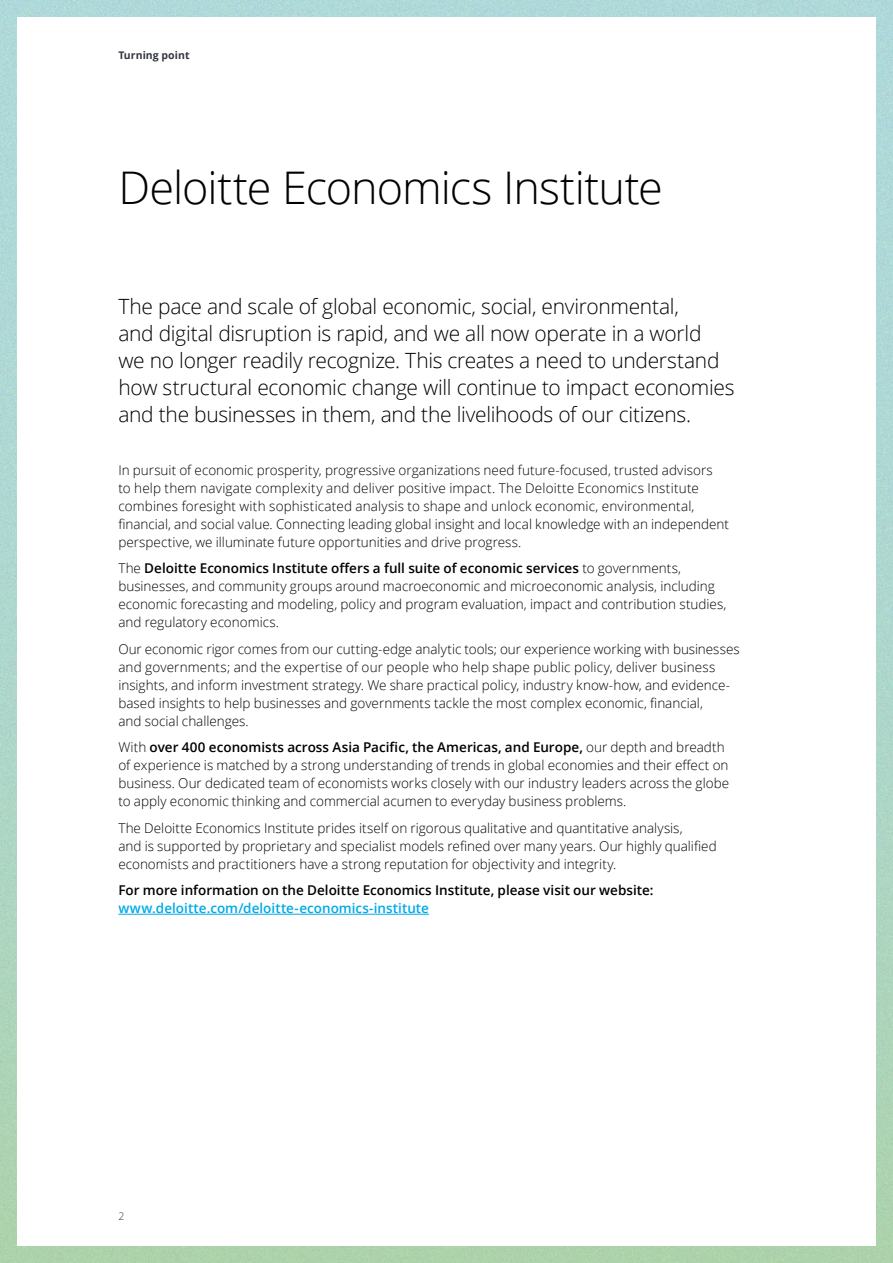
<style>
.page{position:relative;width:893px;height:1263px;background:#fff}
.page>*{position:absolute;margin:0;border:0;box-sizing:border-box;transform-origin:0 0}
.t1{font:300 45px "Open Sans";letter-spacing:-.02em;color:#000}
.t2{font:300 21px/27px "Open Sans";letter-spacing:-.015em;color:#000}
.t3{font:300 13.5px/18px "Open Sans";color:#000}
.t4{font:600 13.5px "Open Sans";color:#000}
.t5{font:600 13.5px "Open Sans";color:#00aae7}
.t6{font:700 10.5px "Open Sans";letter-spacing:.005em;color:#343741}
.t7{font:300 10.5px "Open Sans";color:#343741}
.s1{font-weight:600}
</style>
<div class="page">
<div style="left:0;top:0;width:893px;height:1263px;background:linear-gradient(to bottom,#afdae1,#add3b2)"></div>
<div style="left:18px;top:17px;width:858px;height:1229px;background:#fff"></div>
<hr style="left:118px;top:914px;width:311px;height:1px;background:#00aae7">
<p class="t6" style="left:118px;top:48px;width:73px">Turning point</p>
<h1 class="t1" style="left:118px;top:157px;width:546px">Deloitte Economics Institute</h1>
<p class="t2" style="left:118px;top:292px;width:618px">The pace and scale of global economic, social, environmental,<br>and digital disruption is rapid, and we all now operate in a world<br>we no longer readily recognize. This creates a need to understand how structural economic change will continue to impact economies and the businesses in them, and the livelihoods of our citizens.</p>
<p class="t3" style="left:118px;top:460px;width:612px">In pursuit of economic prosperity, progressive organizations need future-focused, trusted advisors<br>to help them navigate complexity and deliver positive impact. The Deloitte Economics Institute combines foresight with sophisticated analysis to shape and unlock economic, environmental, financial, and social value. Connecting leading global insight and local knowledge with an independent perspective, we illuminate future opportunities and drive progress.</p>
<p class="t3" style="left:118px;top:559px;width:610px">The <span class="s1">Deloitte Economics Institute offers a full suite of economic services</span> to governments, businesses, and community groups around macroeconomic and microeconomic analysis, including economic forecasting and modeling, policy and program evaluation, impact and contribution studies, and regulatory economics.</p>
<p class="t3" style="left:118px;top:639px;width:623px">Our economic rigor comes from our cutting-edge analytic tools; our experience working with businesses and governments; and the expertise of our people who help shape public policy, deliver business insights, and inform investment strategy. We share practical policy, industry know-how, and evidence&shy;based insights to help businesses and governments tackle the most complex economic, financial,<br>and social challenges.</p>
<p class="t3" style="left:118px;top:738px;width:612px">With <span class="s1">over 400 economists across Asia Pacific, the Americas, and Europe,</span> our depth and breadth of experience is matched by a strong understanding of trends in global economies and their effect on business. Our dedicated team of economists works closely with our industry leaders across the globe to apply economic thinking and commercial acumen to everyday business problems.</p>
<p class="t3" style="left:118px;top:818px;width:600px">The Deloitte Economics Institute prides itself on rigorous qualitative and quantitative analysis,<br>and is supported by proprietary and specialist models refined over many years. Our highly qualified economists and practitioners have a strong reputation for objectivity and integrity.</p>
<p class="t4" style="left:118px;top:881px;width:537px">For more information on the Deloitte Economics Institute, please visit our website:</p>
<p class="t5" style="left:118px;top:899px;width:312px">www.deloitte.com/deloitte-economics-institute</p>
<p class="t7" style="left:118px;top:1209px;width:7px">2</p>
</div>
